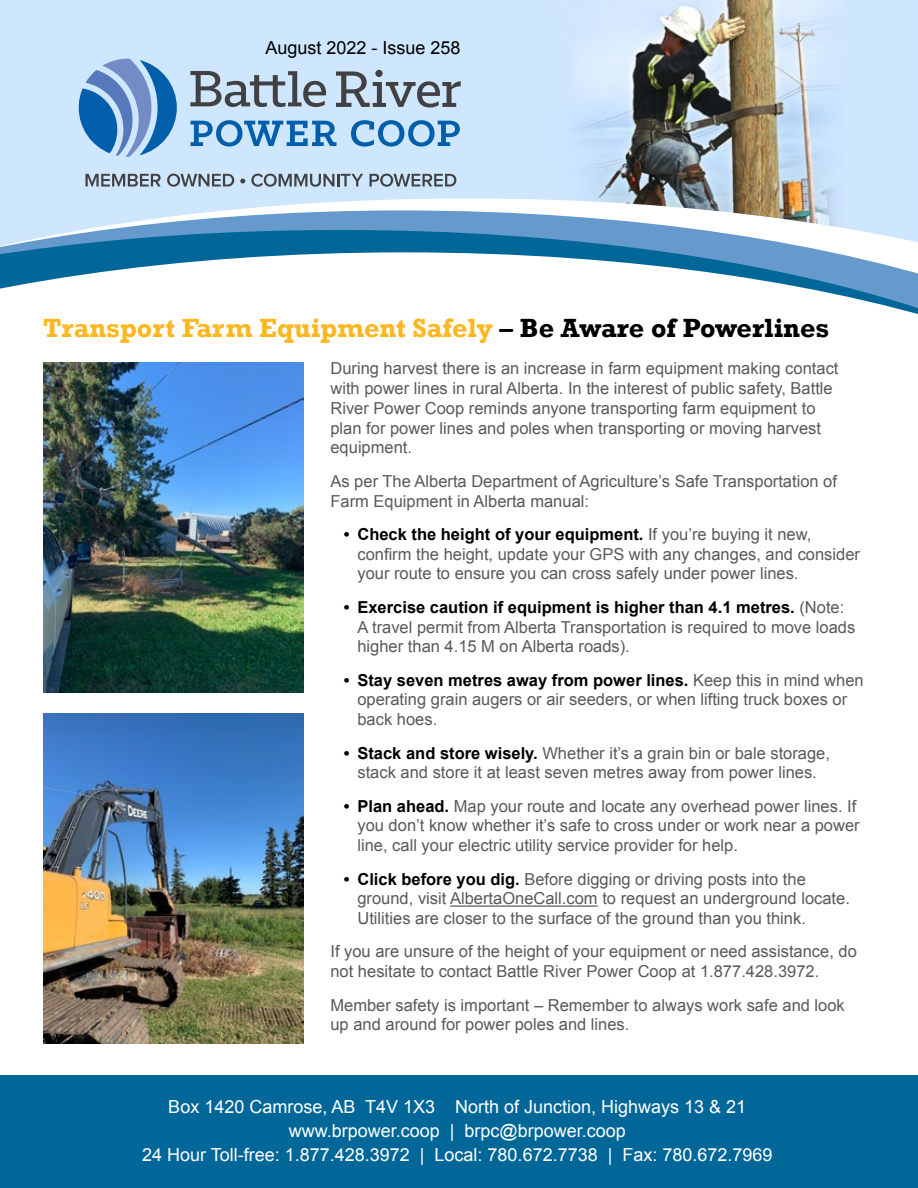
<style>
.page{position:relative;width:918px;height:1188px;background:#fff}
.page>*{position:absolute;margin:0;border:0;box-sizing:border-box;transform-origin:0 0}
.t1{font:700 27px "Rockwell";color:#fdb720}
.t2{font:18px/24px "Arial";color:#fff;text-align:center}
.t3{font:18px "Arial";color:#000}
.t4{font:16.5px/19.8px "Arial";color:#58595b}
.s1{color:#000}
.s2{font-weight:700;color:#000}
</style>
<div class="page">
<img style="left:0;top:0;width:918px;height:198px">
<svg style="left:0;top:210px;width:918px;height:20px"></svg>
<svg style="left:0;top:230px;width:918px;height:22px;background:#5294bd"></svg>
<svg style="left:0;top:252px;width:918px;height:62px"></svg>
<svg style="left:43px;top:23px;width:453px;height:199px;background:#bbd6f1"></svg>
<svg style="left:190px;top:71px;width:136px;height:36px;background:#98a6b6"></svg>
<svg style="left:336px;top:70px;width:125px;height:38px;background:#9fafc0"></svg>
<svg style="left:191px;top:120px;width:145px;height:27px;background:#72a9d9"></svg>
<svg style="left:351px;top:120px;width:109px;height:27px;background:#7aafdc"></svg>
<div style="left:0;top:1076px;width:918px;height:112px;background:#016799"></div>
<hr style="left:450px;top:905px;width:148px;height:2px;background:#58595b">
<img style="left:43px;top:362px;width:261px;height:331px">
<img style="left:43px;top:713px;width:261px;height:331px">
<p class="t3" style="left:265px;top:40px;width:197px">August 2022 - Issue 258</p>
<h1 class="t1" style="left:43px;top:318px;width:788px">Transport Farm Equipment Safely <span class="s1">– Be Aware of Powerlines</span></h1>
<p class="t4" style="left:330px;top:360px;width:510px">During harvest there is an increase in farm equipment making contact with power lines in rural Alberta. In the interest of public safety, Battle River Power Coop reminds anyone transporting farm equipment to plan for power lines and poles when transporting or moving harvest equipment.</p>
<p class="t4" style="left:330px;top:472px;width:508px">As per The Alberta Department of Agriculture’s Safe Transportation of<br>Farm Equipment in Alberta manual:</p>
<p class="t4" style="left:357px;top:525px;width:504px;text-indent:-13px"><span class="s2">• Check the height of your equipment.</span> If you’re buying it new, confirm the height, update your GPS with any changes, and consider your route to ensure you can cross safely under power lines.</p>
<p class="t4" style="left:357px;top:598px;width:499px;text-indent:-13px"><span class="s2">• Exercise caution if equipment is higher than 4.1 metres.</span> (Note:<br>A travel permit from Alberta Transportation is required to move loads higher than 4.15 M on Alberta roads).</p>
<p class="t4" style="left:357px;top:671px;width:508px;text-indent:-13px"><span class="s2">• Stay seven metres away from power lines.</span> Keep this in mind when operating grain augers or air seeders, or when lifting truck boxes or back hoes.</p>
<p class="t4" style="left:344px;top:744px;width:488px;text-align:center"><span class="s2">• Stack and store wisely.</span> Whether it’s a grain bin or bale storage, stack and store it at least seven metres away from power lines.</p>
<p class="t4" style="left:357px;top:797px;width:504px;text-indent:-13px"><span class="s2">• Plan ahead.</span> Map your route and locate any overhead power lines. If you don’t know whether it’s safe to cross under or work near a power line, call your electric utility service provider for help.</p>
<p class="t4" style="left:357px;top:870px;width:494px;text-indent:-13px"><span class="s2">• Click before you dig.</span> Before digging or driving posts into the ground, visit AlbertaOneCall.com to request an underground locate.<br>Utilities are closer to the surface of the ground than you think.</p>
<p class="t4" style="left:330px;top:943px;width:528px">If you are unsure of the height of your equipment or need assistance, do not hesitate to contact Battle River Power Coop at 1.877.428.3972.</p>
<p class="t4" style="left:330px;top:996px;width:516px">Member safety is important – Remember to always work safe and look up and around for power poles and lines.</p>
<p class="t2" style="left:142px;top:1096px;width:632px">Box 1420 Camrose, AB T4V 1X3 North of Junction, Highways 13 &amp; 21 www.brpower.coop | brpc@brpower.coop<br>24 Hour Toll-free: 1.877.428.3972 | Local: 780.672.7738 | Fax: 780.672.7969</p>
</div>
